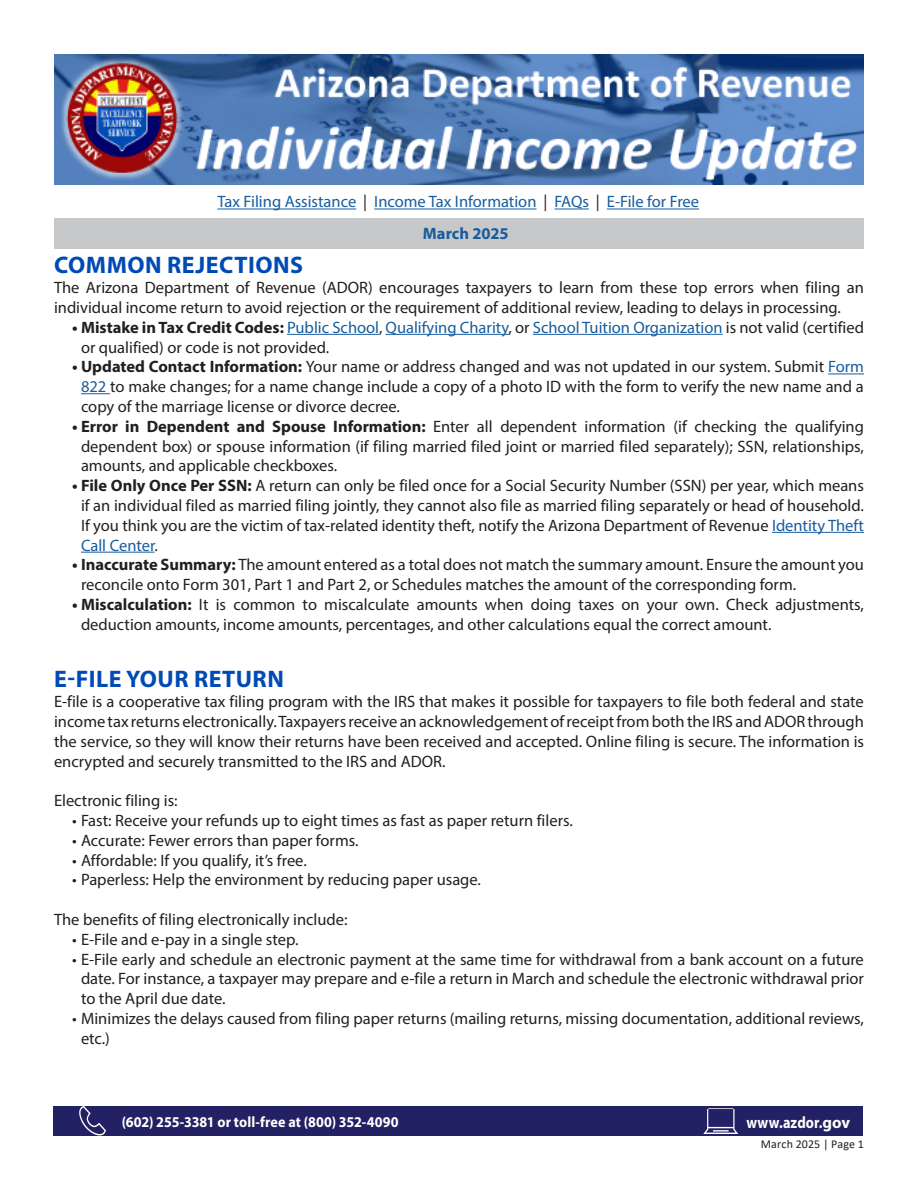
<style>
.page{position:relative;width:918px;height:1188px;background:#fff}
.page>*{position:absolute;margin:0;border:0;box-sizing:border-box;transform-origin:0 0}
.Body{font:700 24px "Myriad Pro";letter-spacing:.02em;color:#004ab5}
.Body-2{font:16.5px/19.8px "Myriad Pro";color:#231f20}
.t1{font:16.5px "Myriad Pro";color:#175d9e}
.t2{font:700 16.5px "Myriad Pro";letter-spacing:.005em;color:#fff;scale:.86 1}
.t3{font:700 16.5px "Myriad Pro";color:#175d9e}
.t4{font:700 15px "Myriad Pro";letter-spacing:.005em;color:#fff;scale:.94 1}
.t5{font:12px "Calibri";letter-spacing:.01em;color:#231f20}
.s1{color:#231f20}
.s2{font-weight:700}
.s3{color:#175d9e}
</style>
<div class="page">
<img style="left:54px;top:54px;width:810px;height:131px">
<div style="left:53px;top:1106px;width:810px;height:30px;background:#222163"></div>
<svg style="left:703px;top:1108px;width:35px;height:26px"></svg>
<svg style="left:79px;top:1106px;width:27px;height:29px"></svg>
<div style="left:54px;top:218px;width:810px;height:31px;background:#c7c8ca"></div>
<hr style="left:217px;top:209px;width:139px;height:1px;background:#175d9e">
<hr style="left:374px;top:209px;width:163px;height:1px;background:#175d9e">
<hr style="left:554px;top:209px;width:35px;height:1px;background:#175d9e">
<hr style="left:607px;top:209px;width:92px;height:1px;background:#175d9e">
<hr style="left:287px;top:334px;width:92px;height:1px;background:#175d9e">
<hr style="left:386px;top:334px;width:123px;height:1px;background:#175d9e">
<hr style="left:533px;top:334px;width:190px;height:1px;background:#175d9e">
<hr style="left:828px;top:374px;width:36px;height:1px;background:#175d9e">
<svg style="left:81px;top:393px;width:29px;height:1px"></svg>
<hr style="left:772px;top:532px;width:92px;height:1px;background:#175d9e">
<hr style="left:81px;top:552px;width:74px;height:1px;background:#175d9e">
<p class="t1" style="left:217px;top:192px;width:483px">Tax Filing Assistance <span class="s1">|</span> Income Tax Information <span class="s1">|</span> FAQs <span class="s1">|</span> E-File for Free</p>
<p class="t3" style="left:423px;top:223px;width:87px">March 2025</p>
<p class="Body" style="left:54px;top:250px;width:250px">COMMON REJECTIONS</p>
<p class="Body-2" style="left:54px;top:277px;width:811px">The Arizona Department of Revenue (ADOR) encourages taxpayers to learn from these top errors when filing an individual income return to avoid rejection or the requirement of additional review, leading to delays in processing.</p>
<p class="Body-2" style="left:81px;top:317px;width:785px;text-indent:-9px"><span class="s2">• Mistake in Tax Credit Codes:</span> <span class="s3">Public School</span>, <span class="s3">Qualifying Charity</span>, or <span class="s3">School Tuition Organization</span> is not valid (certified or qualified) or code is not provided.</p>
<p class="Body-2" style="left:81px;top:357px;width:784px;text-align:justify;text-indent:-9px"><span class="s2">• Updated Contact Information:</span> Your name or address changed and was not updated in our system. Submit <span class="s3">Form 822</span> to make changes; for a name change include a copy of a photo ID with the form to verify the new name and a copy of the marriage license or divorce decree.</p>
<p class="Body-2" style="left:81px;top:416px;width:785px;text-align:justify;text-indent:-9px"><span class="s2">• Error in Dependent and Spouse Information:</span> Enter all dependent information (if checking the qualifying dependent box) or spouse information (if filing married filed joint or married filed separately); SSN, relationships, amounts, and applicable checkboxes.</p>
<p class="Body-2" style="left:81px;top:475px;width:785px;text-align:justify;text-indent:-9px"><span class="s2">• File Only Once Per SSN:</span> A return can only be filed once for a Social Security Number (SSN) per year, which means if an individual filed as married filing jointly, they cannot also file as married filing separately or head of household.<br>If you think you are the victim of tax-related identity theft, notify the Arizona Department of Revenue <span class="s3">Identity Theft Call Center</span>.</p>
<p class="Body-2" style="left:81px;top:555px;width:785px;text-indent:-9px"><span class="s2">• Inaccurate Summary:</span> The amount entered as a total does not match the summary amount. Ensure the amount you reconcile onto Form 301, Part 1 and Part 2, or Schedules matches the amount of the corresponding form.</p>
<p class="Body-2" style="left:81px;top:594px;width:785px;text-indent:-9px"><span class="s2">• Miscalculation:</span> It is common to miscalculate amounts when doing taxes on your own. Check adjustments, deduction amounts, income amounts, percentages, and other calculations equal the correct amount.</p>
<p class="Body" style="left:54px;top:664px;width:231px">E-FILE YOUR RETURN</p>
<p class="Body-2" style="left:54px;top:691px;width:812px;text-align:justify">E-file is a cooperative tax filing program with the IRS that makes it possible for taxpayers to file both federal and state income tax returns electronically. Taxpayers receive an acknowledgement of receipt from both the IRS and ADOR through the service, so they will know their returns have been received and accepted. Online filing is secure. The information is encrypted and securely transmitted to the IRS and ADOR.</p>
<p class="Body-2" style="left:54px;top:790px;width:125px">Electronic filing is:</p>
<p class="Body-2" style="left:72px;top:810px;width:502px">• Fast: Receive your refunds up to eight times as fast as paper return filers.</p>
<p class="Body-2" style="left:72px;top:830px;width:288px">• Accurate: Fewer errors than paper forms.</p>
<p class="Body-2" style="left:72px;top:850px;width:236px">• Affordable: If you qualify, it’s free.</p>
<p class="Body-2" style="left:72px;top:870px;width:411px">• Paperless: Help the environment by reducing paper usage.</p>
<p class="Body-2" style="left:54px;top:909px;width:295px">The benefits of filing electronically include:</p>
<p class="Body-2" style="left:72px;top:929px;width:228px">• E-File and e-pay in a single step.</p>
<p class="Body-2" style="left:81px;top:949px;width:785px;text-align:justify;text-indent:-9px">• E-File early and schedule an electronic payment at the same time for withdrawal from a bank account on a future date. For instance, a taxpayer may prepare and e-file a return in March and schedule the electronic withdrawal prior to the April due date.</p>
<p class="Body-2" style="left:81px;top:1008px;width:785px;text-indent:-9px">• Minimizes the delays caused from filing paper returns (mailing returns, missing documentation, additional reviews, etc.)</p>
<p class="t4" style="left:122px;top:1112px;width:296px">(602) 255-3381 or toll-free at (800) 352-4090</p>
<p class="t2" style="left:746px;top:1112px;width:122px">www.azdor.gov</p>
<p class="t5" style="left:761px;top:1135px;width:105px">March 2025 | Page 1</p>
</div>
